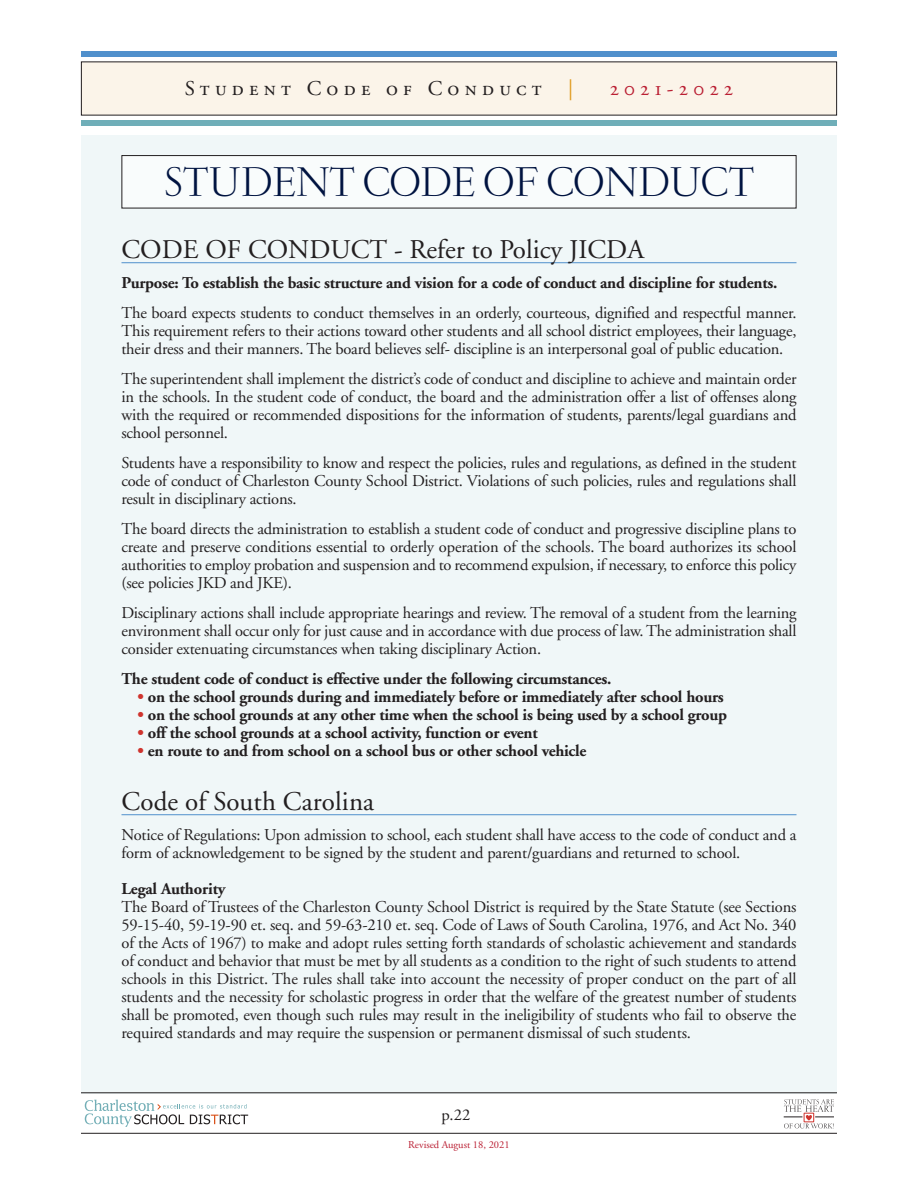
<style>
.page{position:relative;width:918px;height:1188px;background:#fff}
.page>*{position:absolute;margin:0;border:0;box-sizing:border-box;transform-origin:0 0}
.t1{font:300 42px "Garamond";color:#001340}
.t2{font:27px "Adobe Garamond";color:#231f20}
.t3{font:21px "Adobe Garamond Regular SC";letter-spacing:.25em;color:#231f20}
.t4{font:21px "Adobe Garamond Regular SC";letter-spacing:.25em;color:#ba1f33}
.t5{font:16.5px/18px "Adobe Garamond";letter-spacing:-.015em;color:#231f20;text-align:justify}
.t6{font:700 16.5px "Adobe Garamond";letter-spacing:-.015em;color:#231f20}
.t7{font:10.5px "Adobe Garamond";color:#ba1f33}
.s1{color:#df9717}
.s2{color:#cf342e}
</style>
<div class="page">
<div style="left:81px;top:135px;width:756px;height:958px;background:#f0f7f8"></div>
<hr style="left:122px;top:262px;width:674px;height:1px;background:#5090cc">
<hr style="left:122px;top:814px;width:674px;height:1px;background:#5090cc">
<div style="left:122px;top:156px;width:674px;height:52px;background:#f9fcfc"></div>
<div style="left:122px;top:155px;width:674px;height:53px;border:1px solid #231f20"></div>
<svg style="left:85px;top:1100px;width:163px;height:27px"></svg>
<hr style="left:81px;top:1092px;width:756px;height:1px;background:#231f20">
<hr style="left:81px;top:1133px;width:756px;height:1px;background:#231f20">
<svg style="left:784px;top:1099px;width:50px;height:29px"></svg>
<div style="left:804px;top:1113px;width:10px;height:9px;border:1px solid #cf342e"></div>
<div style="left:82px;top:62px;width:754px;height:53px;background:#fbf4e9"></div>
<div style="left:81px;top:120px;width:756px;height:6px;background:#6faeb8"></div>
<div style="left:81px;top:51px;width:756px;height:6px;background:#5090cc"></div>
<p class="t3" style="left:185px;top:76px;width:390px">Student Code of Conduct <span class="s1">|</span></p>
<p class="t4" style="left:610px;top:76px;width:125px">2021-2022</p>
<h1 class="t1" style="left:164px;top:166px;width:591px">STUDENT CODE OF CONDUCT</h1>
<h2 class="t2" style="left:122px;top:239px;width:524px">CODE OF CONDUCT - Refer to Policy JICDA</h2>
<p class="t6" style="left:122px;top:276px;width:657px">Purpose: To establish the basic structure and vision for a code of conduct and discipline for students.</p>
<p class="t5" style="left:122px;top:305px;width:677px">The board expects students to conduct themselves in an orderly, courteous, dignified and respectful manner.<br>This requirement refers to their actions toward other students and all school district employees, their language, their dress and their manners. The board believes self- discipline is an interpersonal goal of public education.</p>
<p class="t5" style="left:122px;top:371px;width:677px">The superintendent shall implement the district’s code of conduct and discipline to achieve and maintain order in the schools. In the student code of conduct, the board and the administration offer a list of offenses along with the required or recommended dispositions for the information of students, parents/legal guardians and school personnel.</p>
<p class="t5" style="left:122px;top:455px;width:676px">Students have a responsibility to know and respect the policies, rules and regulations, as defined in the student code of conduct of Charleston County School District. Violations of such policies, rules and regulations shall result in disciplinary actions.</p>
<p class="t5" style="left:122px;top:521px;width:677px">The board directs the administration to establish a student code of conduct and progressive discipline plans to create and preserve conditions essential to orderly operation of the schools. The board authorizes its school authorities to employ probation and suspension and to recommend expulsion, if necessary, to enforce this policy (see policies JKD and JKE).</p>
<p class="t5" style="left:122px;top:605px;width:677px">Disciplinary actions shall include appropriate hearings and review. The removal of a student from the learning environment shall occur only for just cause and in accordance with due process of law. The administration shall consider extenuating circumstances when taking disciplinary Action.</p>
<p class="t6" style="left:122px;top:672px;width:492px">The student code of conduct is effective under the following circumstances.</p>
<p class="t6" style="left:138px;top:690px;width:588px"><span class="s2">•</span> on the school grounds during and immediately before or immediately after school hours</p>
<p class="t6" style="left:138px;top:708px;width:591px"><span class="s2">•</span> on the school grounds at any other time when the school is being used by a school group</p>
<p class="t6" style="left:138px;top:726px;width:402px"><span class="s2">•</span> off the school grounds at a school activity, function or event</p>
<p class="t6" style="left:138px;top:744px;width:451px"><span class="s2">•</span> en route to and from school on a school bus or other school vehicle</p>
<h2 class="t2" style="left:122px;top:791px;width:254px">Code of South Carolina</h2>
<p class="t5" style="left:122px;top:827px;width:676px">Notice of Regulations: Upon admission to school, each student shall have access to the code of conduct and a form of acknowledgement to be signed by the student and parent/guardians and returned to school.</p>
<p class="t6" style="left:122px;top:882px;width:106px">Legal Authority</p>
<p class="t5" style="left:122px;top:899px;width:677px">The Board of Trustees of the Charleston County School District is required by the State Statute (see Sections 59-15-40, 59-19-90 et. seq. and 59-63-210 et. seq. Code of Laws of South Carolina, 1976, and Act No. 340 of the Acts of 1967) to make and adopt rules setting forth standards of scholastic achievement and standards of conduct and behavior that must be met by all students as a condition to the right of such students to attend schools in this District. The rules shall take into account the necessity of proper conduct on the part of all students and the necessity for scholastic progress in order that the welfare of the greatest number of students shall be promoted, even though such rules may result in the ineligibility of students who fail to observe the required standards and may require the suspension or permanent dismissal of such students.</p>
<p class="t5" style="left:442px;top:1107px;width:30px">p.22</p>
<p class="t7" style="left:408px;top:1140px;width:103px">Revised August 18, 2021</p>
</div>
